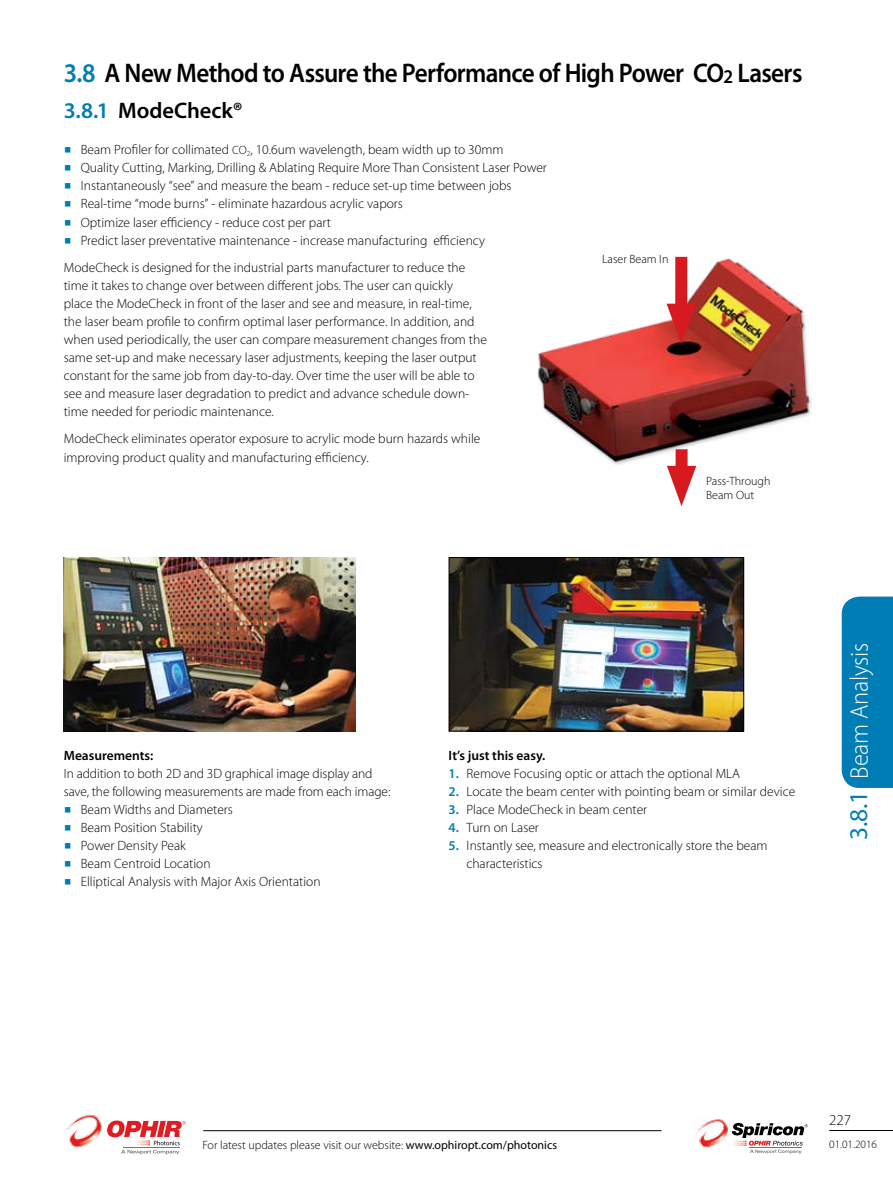
<style>
.page{position:relative;width:893px;height:1191px;background:#fff}
.page>*{position:absolute;margin:0;border:0;box-sizing:border-box;transform-origin:0 0}
.t1{font:600 27px "Myriad Pro";letter-spacing:-.025em;color:#000;scale:.93 1}
.t2{font:300 25.5px "Myriad Pro";letter-spacing:-.01em;color:#fff;scale:.96 1}
.t3{font:25.5px "Myriad Pro";color:#007db4}
.t4{font:600 22.5px "Myriad Pro";letter-spacing:-.005em;color:#000}
.t5{font:300 15px "Myriad Pro";color:#000}
.t6{font:300 13.5px/18px "Myriad Pro";color:#000}
.t7{font:600 13.5px "Myriad Pro";color:#000}
.t8{font:300 12px/13.5px "Myriad Pro";color:#000}
.t9{font:300 11.25px "Myriad Pro";color:#000}
.s1{color:#007db4}
.s2{font-size:19.5px}
.s3{font-family:"Win Soft Pro";font-weight:500;font-size:21px;color:#007db4}
.s4{font-size:12px}
.s5{font-weight:600;color:#007db4}
.s6{font-weight:400}
</style>
<div class="page">
<div style="left:842px;top:596px;width:51px;height:192px;background:#007db4"></div>
<hr style="left:829px;top:1130px;width:64px;height:1px;background:#000">
<hr style="left:203px;top:1130px;width:459px;height:1px;background:#000">
<svg style="left:732px;top:1123px;width:76px;height:30px"></svg>
<hr style="left:749px;top:1147px;width:53px;height:1px;background:#77787b">
<img style="left:694px;top:1119px;width:34px;height:28px">
<svg style="left:107px;top:1120px;width:79px;height:34px"></svg>
<img style="left:66px;top:1114px;width:36px;height:34px">
<img style="left:537px;top:256px;width:275px;height:211px">
<div style="left:675px;top:257px;width:12px;height:63px;background:#d71920"></div>
<svg style="left:666px;top:304px;width:30px;height:40px"></svg>
<div style="left:675px;top:449px;width:13px;height:34px;background:#d71920"></div>
<svg style="left:667px;top:466px;width:29px;height:40px"></svg>
<img style="left:451px;top:559px;width:291px;height:170px">
<div style="left:449px;top:557px;width:295px;height:174px;border:1px solid #000"></div>
<img style="left:64px;top:557px;width:292px;height:174px">
<h1 class="t1" style="left:64px;top:58px;width:796px"><span class="s1">3.8</span> A New Method to Assure the Performance of High Power CO<span class="s2">2</span> Lasers</h1>
<h3 class="t4" style="left:64px;top:98px;width:181px"><span class="s1">3.8.1</span> ModeCheck®</h3>
<p class="t6" style="left:64px;top:141px;width:485px"><span class="s3">ֺ</span> Beam Profiler for collimated <span class="s4">CO</span><sub>2</sub>, 10.6um wavelength, beam width up to 30mm<br><span class="s3">ֺ</span> Quality Cutting, Marking, Drilling &amp; Ablating Require More Than Consistent Laser Power <span class="s3">ֺ</span> Instantaneously “see” and measure the beam - reduce set-up time between jobs<br><span class="s3">ֺ</span> Real-time “mode burns” - eliminate hazardous acrylic vapors<br><span class="s3">ֺ</span> Optimize laser efficiency - reduce cost per part<br><span class="s3">ֺ</span> Predict laser preventative maintenance - increase manufacturing efficiency</p>
<p class="t8" style="left:602px;top:252px;width:68px">Laser Beam In</p>
<p class="t6" style="left:64px;top:258px;width:425px">ModeCheck is designed for the industrial parts manufacturer to reduce the time it takes to change over between different jobs. The user can quickly<br>place the ModeCheck in front of the laser and see and measure, in real-time, the laser beam profile to confirm optimal laser performance. In addition, and when used periodically, the user can compare measurement changes from the same set-up and make necessary laser adjustments, keeping the laser output constant for the same job from day-to-day. Over time the user will be able to see and measure laser degradation to predict and advance schedule down&shy;time needed for periodic maintenance.</p>
<p class="t6" style="left:64px;top:430px;width:418px">ModeCheck eliminates operator exposure to acrylic mode burn hazards while improving product quality and manufacturing efficiency.</p>
<p class="t7" style="left:64px;top:748px;width:91px">Measurements:</p>
<p class="t6" style="left:64px;top:764px;width:328px">In addition to both 2D and 3D graphical image display and save, the following measurements are made from each image: <span class="s3">ֺ</span> Beam Widths and Diameters<br><span class="s3">ֺ</span> Beam Position Stability<br><span class="s3">ֺ</span> Power Density Peak<br><span class="s3">ֺ</span> Beam Centroid Location<br><span class="s3">ֺ</span> Elliptical Analysis with Major Axis Orientation</p>
<p class="t8" style="left:706px;top:475px;width:66px">Pass-Through<br>Beam Out</p>
<p class="t7" style="left:449px;top:748px;width:98px">It’s just this easy.</p>
<p class="t6" style="left:449px;top:764px;width:293px"><span class="s5">1.</span> Remove Focusing optic or attach the optional MLA</p>
<p class="t6" style="left:449px;top:782px;width:348px"><span class="s5">2.</span> Locate the beam center with pointing beam or similar device</p>
<p class="t6" style="left:449px;top:800px;width:200px"><span class="s5">3.</span> Place ModeCheck in beam center</p>
<p class="t6" style="left:449px;top:819px;width:92px"><span class="s5">4.</span> Turn on Laser</p>
<p class="t6" style="left:466px;top:837px;width:303px;text-indent:-18px"><span class="s5">5.</span> Instantly see, measure and electronically store the beam characteristics</p>
<h2 class="t2" style="left:845px;top:778px;width:143px;rotate:-90deg">Beam Analysis</h2>
<h2 class="t3" style="left:843px;top:840px;width:51px;rotate:-90deg">3.8.1</h2>
<p class="t5" style="left:829px;top:1111px;width:23px">227</p>
<p class="t8" style="left:202px;top:1138px;width:356px">For latest updates please visit our website: <span class="s6">www.ophiropt.com/photonics</span></p>
<p class="t9" style="left:829px;top:1138px;width:49px">01.01.2016</p>
</div>
